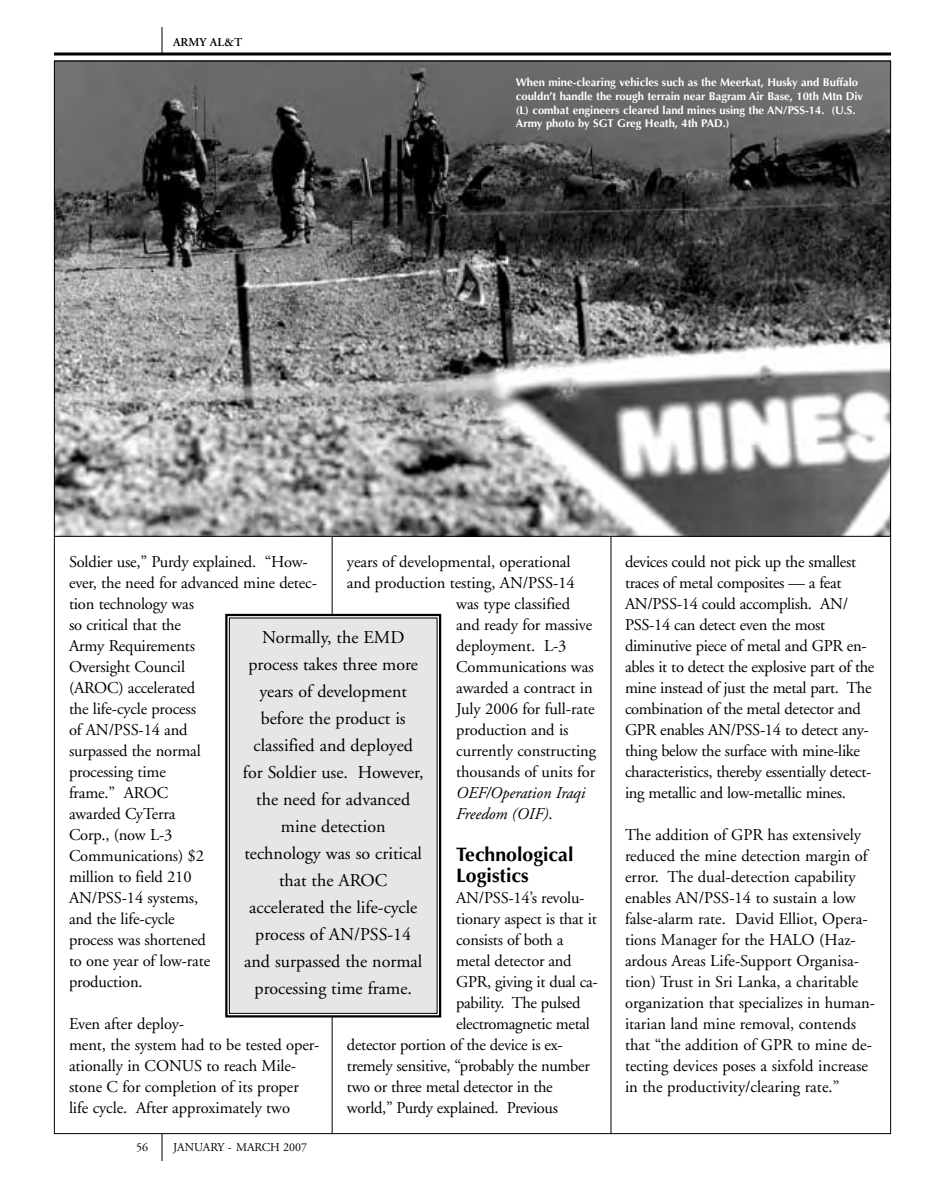
<style>
.page{position:relative;width:945px;height:1188px;background:#fff}
.page>*{position:absolute;margin:0;border:0;box-sizing:border-box;transform-origin:0 0}
.t1{font:700 19.5px/21px "Optima";color:#000}
.t2{font:18px/27px "Adobe Garamond";color:#000;text-align:center}
.t3{font:16.5px/21px "Adobe Garamond";letter-spacing:-.01em;color:#000}
.t4{font:italic 16.5px/21px "Adobe Garamond";letter-spacing:-.005em;color:#000}
.t5{font:12px "Adobe Garamond";color:#000}
.t6{font:600 12px "Adobe Garamond";color:#000}
.t7{font:700 11.25px/13.8px "Optima";color:#fff}
.s1{font-style:normal}
</style>
<div class="page">
<svg style="left:54px;top:52px;width:837px;height:4px"></svg>
<hr style="left:332px;top:61px;width:1px;height:554px;background:#000">
<hr style="left:332px;top:1016px;width:1px;height:118px;background:#000">
<hr style="left:611px;top:61px;width:1px;height:1073px;background:#000">
<svg style="left:162px;top:27px;width:1px;height:27px"></svg>
<svg style="left:162px;top:1134px;width:1px;height:27px"></svg>
<img style="left:56px;top:63px;width:833px;height:473px">
<div style="left:230px;top:618px;width:207px;height:395px;background:#e6e6e6"></div>
<div style="left:225px;top:614px;width:216px;height:404px;border:2px solid #000"></div>
<div style="left:229px;top:618px;width:208px;height:396px;border:1px solid #000"></div>
<hr style="left:54px;top:536px;width:837px;height:1px;background:#000">
<p class="t6" style="left:173px;top:37px;width:71px">ARMY AL&amp;T</p>
<p class="t7" style="left:516px;top:77px;width:349px">When mine-clearing vehicles such as the Meerkat, Husky and Buffalo couldn’t handle the rough terrain near Bagram Air Base, 10th Mtn Div (L) combat engineers cleared land mines using the AN/PSS-14. (U.S.<br>Army photo by SGT Greg Heath, 4th PAD.)</p>
<p class="t3" style="left:347px;top:553px;width:225px">years of developmental, operational</p>
<p class="t3" style="left:347px;top:574px;width:229px">and production testing, AN/PSS-14</p>
<p class="t3" style="left:456px;top:595px;width:115px">was type classified</p>
<p class="t3" style="left:456px;top:616px;width:138px">and ready for massive</p>
<p class="t3" style="left:456px;top:637px;width:112px">deployment. L-3</p>
<p class="t3" style="left:456px;top:658px;width:139px">Communications was</p>
<p class="t3" style="left:456px;top:679px;width:138px">awarded a contract in</p>
<p class="t3" style="left:456px;top:700px;width:140px">July 2006 for full-rate</p>
<p class="t3" style="left:456px;top:721px;width:114px">production and is</p>
<p class="t3" style="left:456px;top:742px;width:141px">currently constructing</p>
<p class="t3" style="left:456px;top:763px;width:141px">thousands of units for</p>
<p class="t4" style="left:456px;top:784px;width:131px">OEF/Operation Iraqi<br>Freedom (OIF)<span class="s1">.</span></p>
<p class="t1" style="left:456px;top:846px;width:119px">Technological<br>Logistics</p>
<p class="t3" style="left:456px;top:889px;width:130px">AN/PSS-14’s revolu-</p>
<p class="t3" style="left:456px;top:910px;width:142px">tionary aspect is that it</p>
<p class="t3" style="left:456px;top:931px;width:109px">consists of both a</p>
<p class="t3" style="left:456px;top:952px;width:117px">metal detector and</p>
<p class="t3" style="left:456px;top:973px;width:143px">GPR, giving it dual ca-</p>
<p class="t3" style="left:456px;top:994px;width:126px">pability. The pulsed</p>
<p class="t3" style="left:456px;top:1015px;width:135px">electromagnetic metal</p>
<p class="t3" style="left:347px;top:1036px;width:217px">detector portion of the device is ex-</p>
<p class="t3" style="left:347px;top:1057px;width:244px">tremely sensitive, “probably the number</p>
<p class="t3" style="left:347px;top:1078px;width:207px">two or three metal detector in the</p>
<p class="t3" style="left:347px;top:1099px;width:213px">world,” Purdy explained. Previous</p>
<p class="t3" style="left:69px;top:553px;width:249px">Soldier use,” Purdy explained. “How&shy;ever, the need for advanced mine detec&shy;tion technology was<br>so critical that the<br>Army Requirements<br>Oversight Council<br>(AROC) accelerated<br>the life-cycle process<br>of AN/PSS-14 and<br>surpassed the normal<br>processing time<br>frame.” AROC<br>awarded CyTerra<br>Corp., (now L-3<br>Communications) $2<br>million to field 210<br>AN/PSS-14 systems,<br>and the life-cycle<br>process was shortened<br>to one year of low-rate<br>production.</p>
<p class="t3" style="left:69px;top:1015px;width:252px">Even after deploy-<br>ment, the system had to be tested oper&shy;ationally in CONUS to reach Mile&shy;stone C for completion of its proper life cycle. After approximately two</p>
<p class="t2" style="left:243px;top:626px;width:182px">Normally, the EMD process takes three more years of development before the product is classified and deployed for Soldier use. However, the need for advanced mine detection technology was so critical that the AROC accelerated the life-cycle process of AN/PSS-14 and surpassed the normal processing time frame.</p>
<p class="t5" style="left:136px;top:1142px;width:13px">56</p>
<p class="t5" style="left:173px;top:1142px;width:136px">JANUARY - MARCH 2007</p>
<p class="t3" style="left:625px;top:553px;width:251px">devices could not pick up the smallest traces of metal composites — a feat AN/PSS-14 could accomplish. AN/ PSS-14 can detect even the most diminutive piece of metal and GPR en&shy;ables it to detect the explosive part of the mine instead of just the metal part. The combination of the metal detector and GPR enables AN/PSS-14 to detect any&shy;thing below the surface with mine-like characteristics, thereby essentially detect&shy;ing metallic and low-metallic mines.</p>
<p class="t3" style="left:625px;top:826px;width:252px">The addition of GPR has extensively reduced the mine detection margin of error. The dual-detection capability enables AN/PSS-14 to sustain a low false-alarm rate. David Elliot, Opera&shy;tions Manager for the HALO (Haz&shy;ardous Areas Life-Support Organisa&shy;tion) Trust in Sri Lanka, a charitable organization that specializes in human&shy;itarian land mine removal, contends that “the addition of GPR to mine de&shy;tecting devices poses a sixfold increase in the productivity/clearing rate.”</p>
</div>
